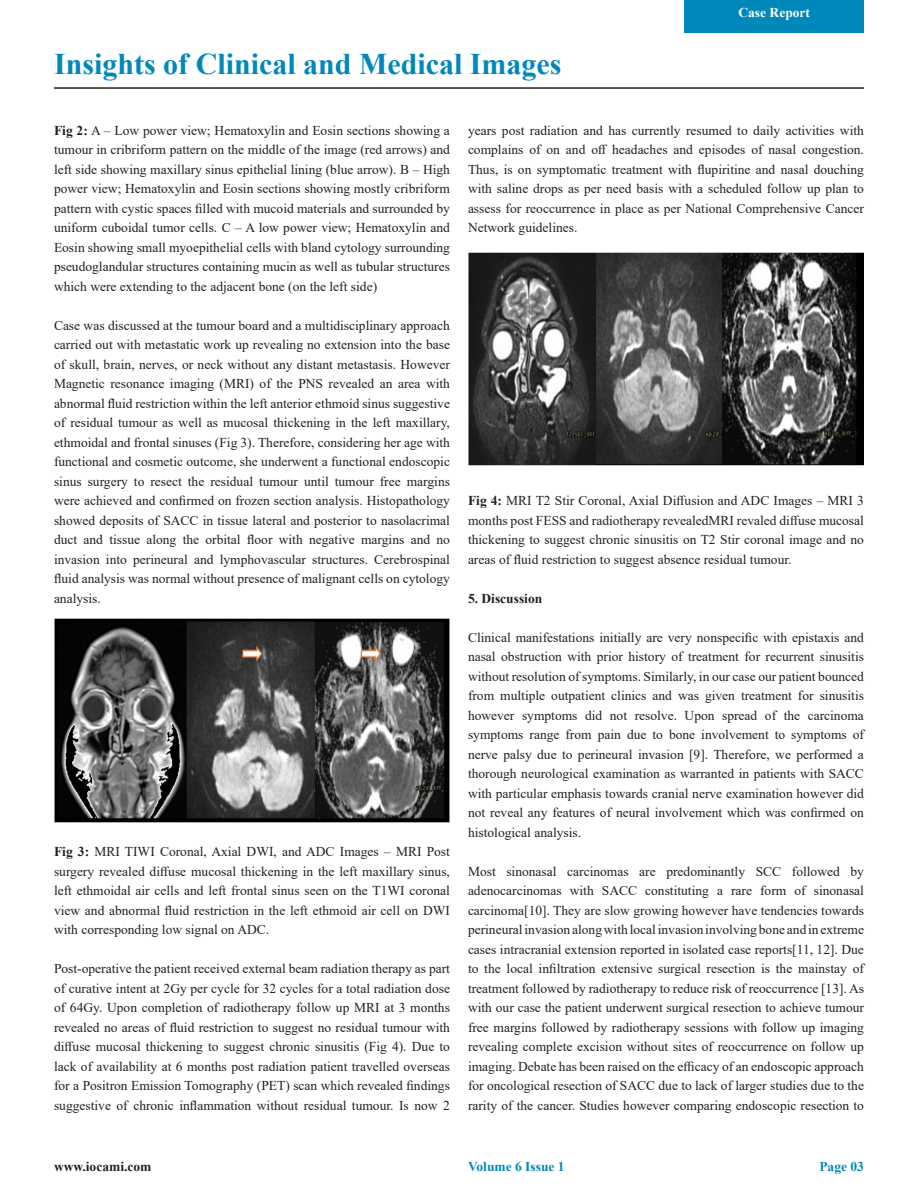
<style>
.page{position:relative;width:918px;height:1188px;background:#fff}
.page>*{position:absolute;margin:0;border:0;box-sizing:border-box;transform-origin:0 0}
.t1{font:700 30px "Times New Roman";color:#0088ba}
.t2{font:13.5px/19.5px "Times New Roman";color:#231f20;text-align:justify}
.t3{font:700 13.5px "Times New Roman";color:#231f20}
.t4{font:700 13.5px "Times New Roman";color:#0088ba}
.t5{font:700 13.5px "Times New Roman";color:#fff}
.s1{font-weight:700}
</style>
<div class="page">
<div style="left:685px;top:0;width:179px;height:33px;background:#0088ba"></div>
<hr style="left:54px;top:87px;width:810px;height:2px;background:#231f20">
<img style="left:55px;top:618px;width:395px;height:204px">
<img style="left:469px;top:252px;width:395px;height:213px">
<p class="t1" style="left:54px;top:43px;width:509px">Insights of Clinical and Medical Images</p>
<p class="t5" style="left:738px;top:2px;width:73px">Case Report</p>
<p class="t2" style="left:54px;top:120px;width:398px"><span class="s1">Fig 2:</span> A – Low power view; Hematoxylin and Eosin sections showing a tumour in cribriform pattern on the middle of the image (red arrows) and left side showing maxillary sinus epithelial lining (blue arrow). B – High power view; Hematoxylin and Eosin sections showing mostly cribriform pattern with cystic spaces filled with mucoid materials and surrounded by uniform cuboidal tumor cells. C – A low power view; Hematoxylin and Eosin showing small myoepithelial cells with bland cytology surrounding pseudoglandular structures containing mucin as well as tubular structures which were extending to the adjacent bone (on the left side)</p>
<p class="t2" style="left:54px;top:315px;width:398px">Case was discussed at the tumour board and a multidisciplinary approach carried out with metastatic work up revealing no extension into the base of skull, brain, nerves, or neck without any distant metastasis. However Magnetic resonance imaging (MRI) of the PNS revealed an area with abnormal fluid restriction within the left anterior ethmoid sinus suggestive of residual tumour as well as mucosal thickening in the left maxillary, ethmoidal and frontal sinuses (Fig 3). Therefore, considering her age with functional and cosmetic outcome, she underwent a functional endoscopic sinus surgery to resect the residual tumour until tumour free margins were achieved and confirmed on frozen section analysis. Histopathology showed deposits of SACC in tissue lateral and posterior to nasolacrimal duct and tissue along the orbital floor with negative margins and no invasion into perineural and lymphovascular structures. Cerebrospinal fluid analysis was normal without presence of malignant cells on cytology analysis.</p>
<p class="t2" style="left:54px;top:841px;width:398px"><span class="s1">Fig 3:</span> MRI TIWI Coronal, Axial DWI, and ADC Images – MRI Post surgery revealed diffuse mucosal thickening in the left maxillary sinus, left ethmoidal air cells and left frontal sinus seen on the T1WI coronal view and abnormal fluid restriction in the left ethmoid air cell on DWI with corresponding low signal on ADC.</p>
<p class="t2" style="left:54px;top:958px;width:398px">Post-operative the patient received external beam radiation therapy as part of curative intent at 2Gy per cycle for 32 cycles for a total radiation dose of 64Gy. Upon completion of radiotherapy follow up MRI at 3 months revealed no areas of fluid restriction to suggest no residual tumour with diffuse mucosal thickening to suggest chronic sinusitis (Fig 4). Due to lack of availability at 6 months post radiation patient travelled overseas for a Positron Emission Tomography (PET) scan which revealed findings suggestive of chronic inflammation without residual tumour. Is now 2</p>
<p class="t2" style="left:468px;top:120px;width:398px">years post radiation and has currently resumed to daily activities with complains of on and off headaches and episodes of nasal congestion.<br>Thus, is on symptomatic treatment with flupiritine and nasal douching with saline drops as per need basis with a scheduled follow up plan to assess for reoccurrence in place as per National Comprehensive Cancer Network guidelines.</p>
<p class="t2" style="left:468px;top:490px;width:397px"><span class="s1">Fig 4:</span> MRI T2 Stir Coronal, Axial Diffusion and ADC Images – MRI 3 months post FESS and radiotherapy revealedMRI revaled diffuse mucosal thickening to suggest chronic sinusitis on T2 Stir coronal image and no areas of fluid restriction to suggest absence residual tumour.</p>
<p class="t3" style="left:468px;top:588px;width:76px">5. Discussion</p>
<p class="t2" style="left:468px;top:627px;width:398px">Clinical manifestations initially are very nonspecific with epistaxis and nasal obstruction with prior history of treatment for recurrent sinusitis without resolution of symptoms. Similarly, in our case our patient bounced from multiple outpatient clinics and was given treatment for sinusitis however symptoms did not resolve. Upon spread of the carcinoma symptoms range from pain due to bone involvement to symptoms of nerve palsy due to perineural invasion [9]. Therefore, we performed a thorough neurological examination as warranted in patients with SACC with particular emphasis towards cranial nerve examination however did not reveal any features of neural involvement which was confirmed on histological analysis.</p>
<p class="t2" style="left:468px;top:861px;width:398px">Most sinonasal carcinomas are predominantly SCC followed by adenocarcinomas with SACC constituting a rare form of sinonasal carcinoma[10]. They are slow growing however have tendencies towards perineural invasion along with local invasion involving bone and in extreme cases intracranial extension reported in isolated case reports[11, 12]. Due to the local infiltration extensive surgical resection is the mainstay of treatment followed by radiotherapy to reduce risk of reoccurrence [13]. As with our case the patient underwent surgical resection to achieve tumour free margins followed by radiotherapy sessions with follow up imaging revealing complete excision without sites of reoccurrence on follow up imaging. Debate has been raised on the efficacy of an endoscopic approach for oncological resection of SACC due to lack of larger studies due to the rarity of the cancer. Studies however comparing endoscopic resection to</p>
<p class="t3" style="left:54px;top:1157px;width:99px">www.iocami.com</p>
<p class="t4" style="left:819px;top:1157px;width:46px">Page 03</p>
<p class="t4" style="left:468px;top:1157px;width:98px">Volume 6 Issue 1</p>
</div>
